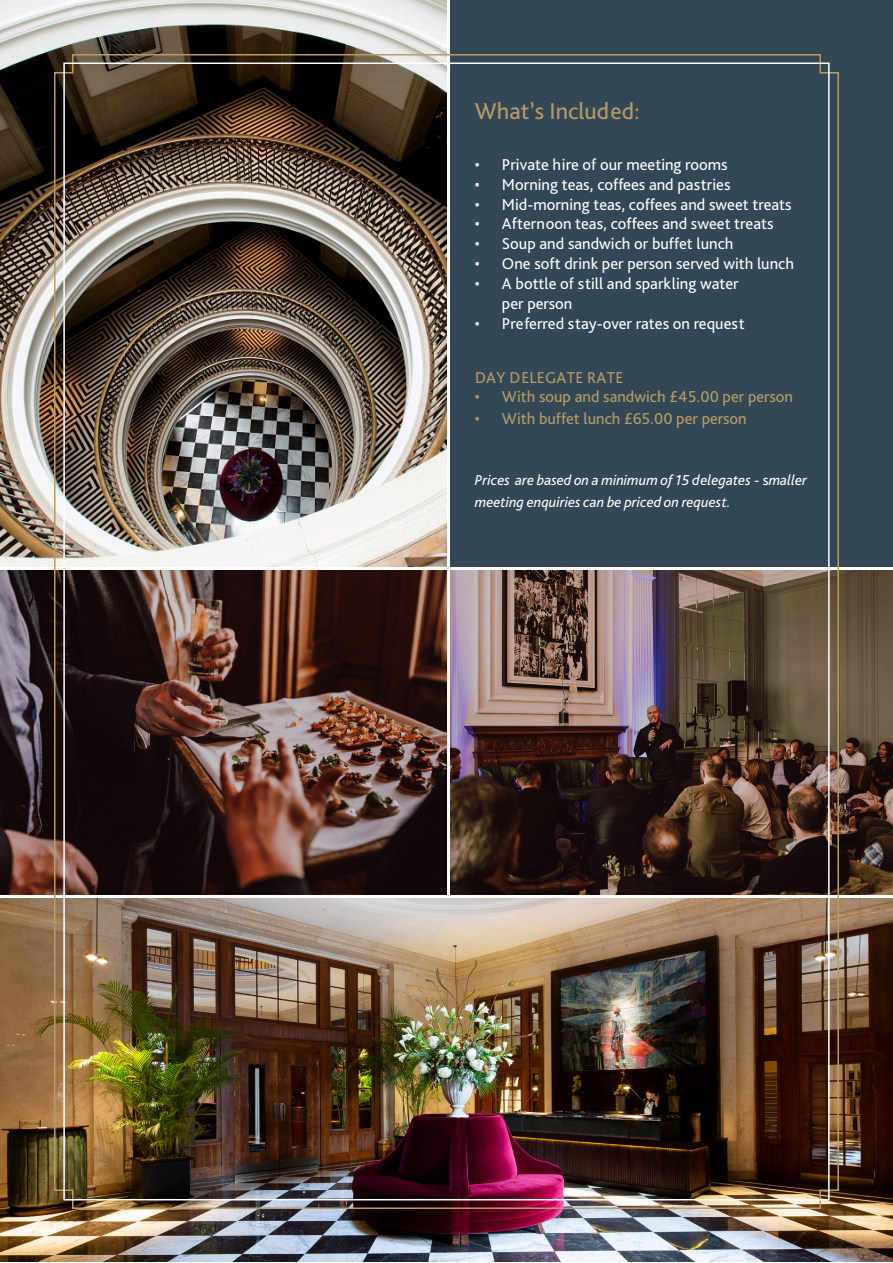
<style>
.page{position:relative;width:893px;height:1263px;background:#fff}
.page>*{position:absolute;margin:0;border:0;box-sizing:border-box;transform-origin:0 0}
.t1{font:24px "Bliss Pro";color:#b69c66}
.t2{font:16.5px/19.8px "Bliss Pro";color:#fff}
.t3{font:16.5px "Bliss Pro";color:#b69c66}
.t4{font:italic 15px/21.6px "Bliss Pro";color:#fff}
.s1{font-style:normal}
</style>
<div class="page">
<img style="left:0;top:571px;width:53px;height:323px">
<div style="left:451px;top:0;width:442px;height:567px;background:#344755"></div>
<img style="left:0;top:0;width:446px;height:567px">
<img style="left:0;top:898px;width:893px;height:364px">
<img style="left:840px;top:571px;width:53px;height:323px">
<img style="left:53px;top:53px;width:787px;height:1157px">
<p class="t1" style="left:475px;top:96px;width:167px">What’s Included:</p>
<p class="t2" style="left:475px;top:154px;width:254px">• Private hire of our meeting rooms</p>
<p class="t2" style="left:475px;top:174px;width:257px">• Morning teas, coffees and pastries</p>
<p class="t2" style="left:475px;top:194px;width:318px">• Mid-morning teas, coffees and sweet treats</p>
<p class="t2" style="left:475px;top:214px;width:300px">• Afternoon teas, coffees and sweet treats</p>
<p class="t2" style="left:475px;top:233px;width:260px">• Soup and sandwich or buffet lunch</p>
<p class="t2" style="left:475px;top:253px;width:321px">• One soft drink per person served with lunch</p>
<p class="t2" style="left:502px;top:273px;width:238px;text-indent:-27px">• A bottle of still and sparkling water per person</p>
<p class="t2" style="left:475px;top:313px;width:271px">• Preferred stay-over rates on request</p>
<p class="t3" style="left:475px;top:367px;width:150px">DAY DELEGATE RATE</p>
<p class="t3" style="left:475px;top:387px;width:320px">• With soup and sandwich £45.00 per person</p>
<p class="t3" style="left:475px;top:408px;width:273px">• With buffet lunch £65.00 per person</p>
<p class="t4" style="left:475px;top:469px;width:334px">Prices are based on a minimum of 15 delegates <span class="s1">- s</span>maller meeting enquiries can be priced on request.</p>
</div>
